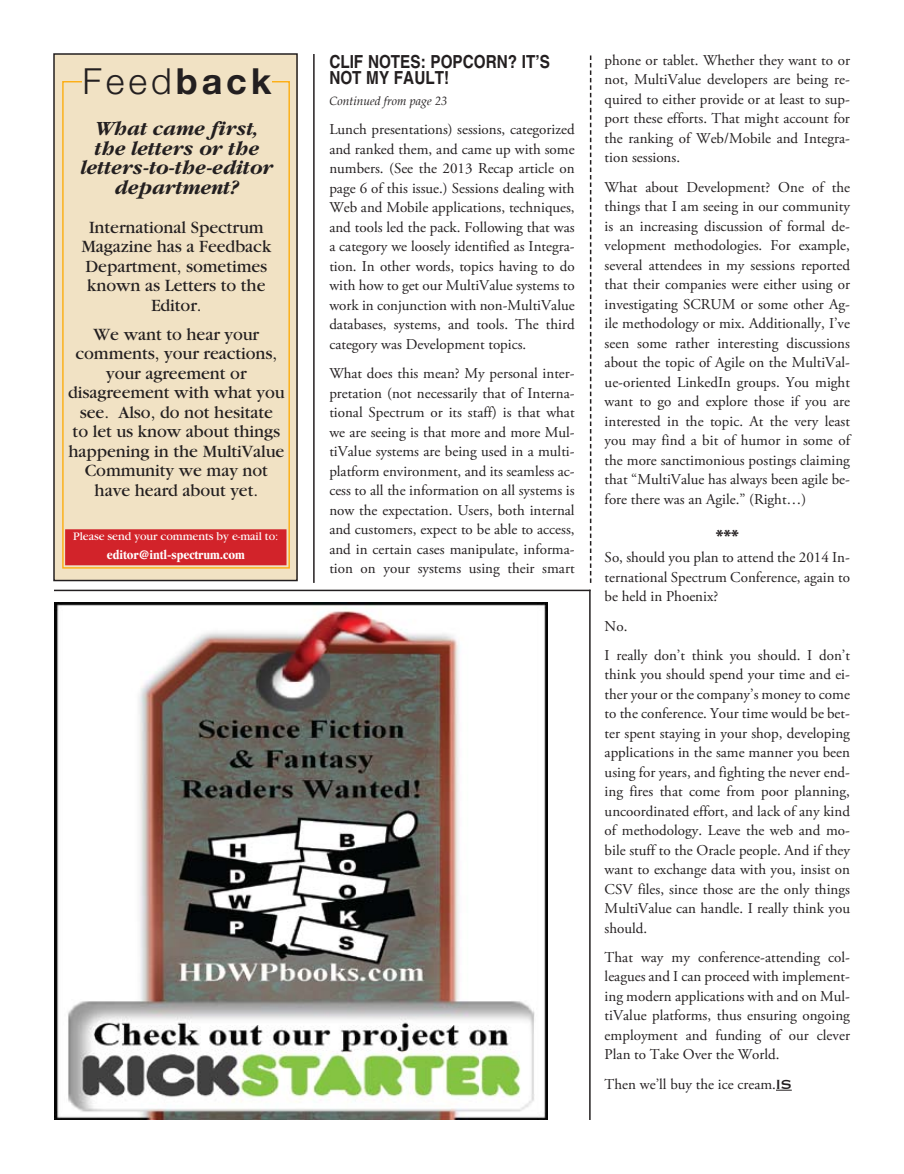
<style>
.page{position:relative;width:904px;height:1174px;background:#fff}
.page>*{position:absolute;margin:0;border:0;box-sizing:border-box;transform-origin:0 0}
.t1{font:300 36px "Helvetica Neue";color:#231f20}
.t2{font:italic 700 21px/19.5px "Garamond";letter-spacing:-.005em;color:#231f20;text-align:center}
.t3{font:18px/19.5px "Garamond";letter-spacing:-.005em;color:#231f20;text-align:center}
.t4{font:700 18px/16.5px "Helvetica";color:#231f20;scale:.85 1}
.t5{font:900 16.5px "Myriad Pro";color:#231f20}
.t6{font:15px/19.5px "Adobe Garamond Pro";color:#231f20;text-align:justify}
.t7{font:700 condensed 13.5px "Garamond";letter-spacing:-.005em;color:#fff}
.t8{font:12px "Garamond";letter-spacing:-.005em;color:#fff}
.t9{font:italic 12px "Palatino";color:#231f20}
.s1{font-weight:700}
.s2{font-family:"Copperplate Thirty One AB"}
</style>
<div class="page">
<svg style="left:776px;top:1090px;width:16px;height:1px"></svg>
<img style="left:54px;top:602px;width:494px;height:518px">
<div style="left:56px;top:56px;width:239px;height:522px;background:#f1e2c4"></div>
<div style="left:62px;top:81px;width:228px;height:488px;border:1px solid #fcaf17"></div>
<div style="left:82px;top:66px;width:190px;height:33px;background:#f1e2c4"></div>
<div style="left:66px;top:530px;width:220px;height:35px;background:#d2232a"></div>
<div style="left:65px;top:529px;width:221px;height:36px;border:2px solid #d2232a"></div>
<div style="left:53px;top:53px;width:245px;height:528px;border:2px solid #231f20"></div>
<hr style="left:54px;top:590px;width:537px;height:1px;background:#231f20">
<hr style="left:589px;top:590px;width:2px;height:530px;background:#231f20">
<hr style="left:313px;top:54px;width:2px;height:529px;background:#231f20">
<svg style="left:590px;top:55px;width:1px;height:528px"></svg>
<h1 class="t1" style="left:82px;top:60px;width:191px">Feed<span class="s1">back</span></h1>
<h2 class="t2" style="left:80px;top:119px;width:194px">What came first, the letters or the letters-to-the-editor department?</h2>
<p class="t3" style="left:81px;top:218px;width:191px">International Spectrum<br>Magazine has a Feedback<br>Department, sometimes known as Letters to the<br>Editor.</p>
<p class="t3" style="left:68px;top:325px;width:218px">We want to hear your comments, your reactions, your agreement or disagreement with what you see. Also, do not hesitate<br>to let us know about things happening in the MultiValue<br>Community we may not have heard about yet.</p>
<p class="t8" style="left:73px;top:530px;width:207px">Please send your comments by e-mail to:</p>
<p class="t7" style="left:107px;top:548px;width:139px">editor@intl-spectrum.com</p>
<p class="t4" style="left:329px;top:53px;width:261px">CLIF NOTES: POPCORN? IT’S<br>NOT MY FAULT!</p>
<p class="t9" style="left:329px;top:94px;width:119px">Continued from page 23</p>
<p class="t6" style="left:329px;top:120px;width:247px">Lunch presentations) sessions, categorized and ranked them, and came up with some numbers. (See the 2013 Recap article on page 6 of this issue.) Sessions dealing with Web and Mobile applications, techniques, and tools led the pack. Following that was a category we loosely identified as Integra&shy;tion. In other words, topics having to do with how to get our MultiValue systems to work in conjunction with non-MultiValue databases, systems, and tools. The third category was Development topics.</p>
<p class="t6" style="left:329px;top:364px;width:247px">What does this mean? My personal inter&shy;pretation (not necessarily that of Interna&shy;tional Spectrum or its staff) is that what we are seeing is that more and more Mul&shy;tiValue systems are being used in a multi&shy;platform environment, and its seamless ac&shy;cess to all the information on all systems is now the expectation. Users, both internal and customers, expect to be able to access, and in certain cases manipulate, informa&shy;tion on your systems using their smart</p>
<p class="t6" style="left:605px;top:51px;width:247px">phone or tablet. Whether they want to or not, MultiValue developers are being re&shy;quired to either provide or at least to sup&shy;port these efforts. That might account for the ranking of Web/Mobile and Integra&shy;tion sessions.</p>
<p class="t6" style="left:605px;top:178px;width:247px">What about Development? One of the things that I am seeing in our community is an increasing discussion of formal de&shy;velopment methodologies. For example, several attendees in my sessions reported that their companies were either using or investigating SCRUM or some other Ag&shy;ile methodology or mix. Additionally, I’ve seen some rather interesting discussions about the topic of Agile on the MultiVal&shy;ue-oriented LinkedIn groups. You might want to go and explore those if you are interested in the topic. At the very least you may find a bit of humor in some of the more sanctimonious postings claiming that “MultiValue has always been agile be&shy;fore there was an Agile.” (Right…)</p>
<p class="t5" style="left:716px;top:524px;width:25px">***</p>
<p class="t6" style="left:605px;top:548px;width:247px">So, should you plan to attend the 2014 In&shy;ternational Spectrum Conference, again to be held in Phoenix?</p>
<p class="t6" style="left:605px;top:612px;width:247px;line-height:29.2px">No.<br>I really don’t think you should. I don’t</p>
<p class="t6" style="left:605px;top:665px;width:247px">think you should spend your time and ei&shy;ther your or the company’s money to come to the conference. Your time would be bet&shy;ter spent staying in your shop, developing applications in the same manner you been using for years, and fighting the never end&shy;ing fires that come from poor planning, uncoordinated effort, and lack of any kind of methodology. Leave the web and mo&shy;bile stuff to the Oracle people. And if they want to exchange data with you, insist on CSV files, since those are the only things MultiValue can handle. I really think you should.</p>
<p class="t6" style="left:605px;top:948px;width:247px">That way my conference-attending col&shy;leagues and I can proceed with implement&shy;ing modern applications with and on Mul&shy;tiValue platforms, thus ensuring ongoing employment and funding of our clever Plan to Take Over the World.</p>
<p class="t6" style="left:605px;top:1075px;width:189px">Then we’ll buy the ice cream.<span class="s2">is</span></p>
</div>
